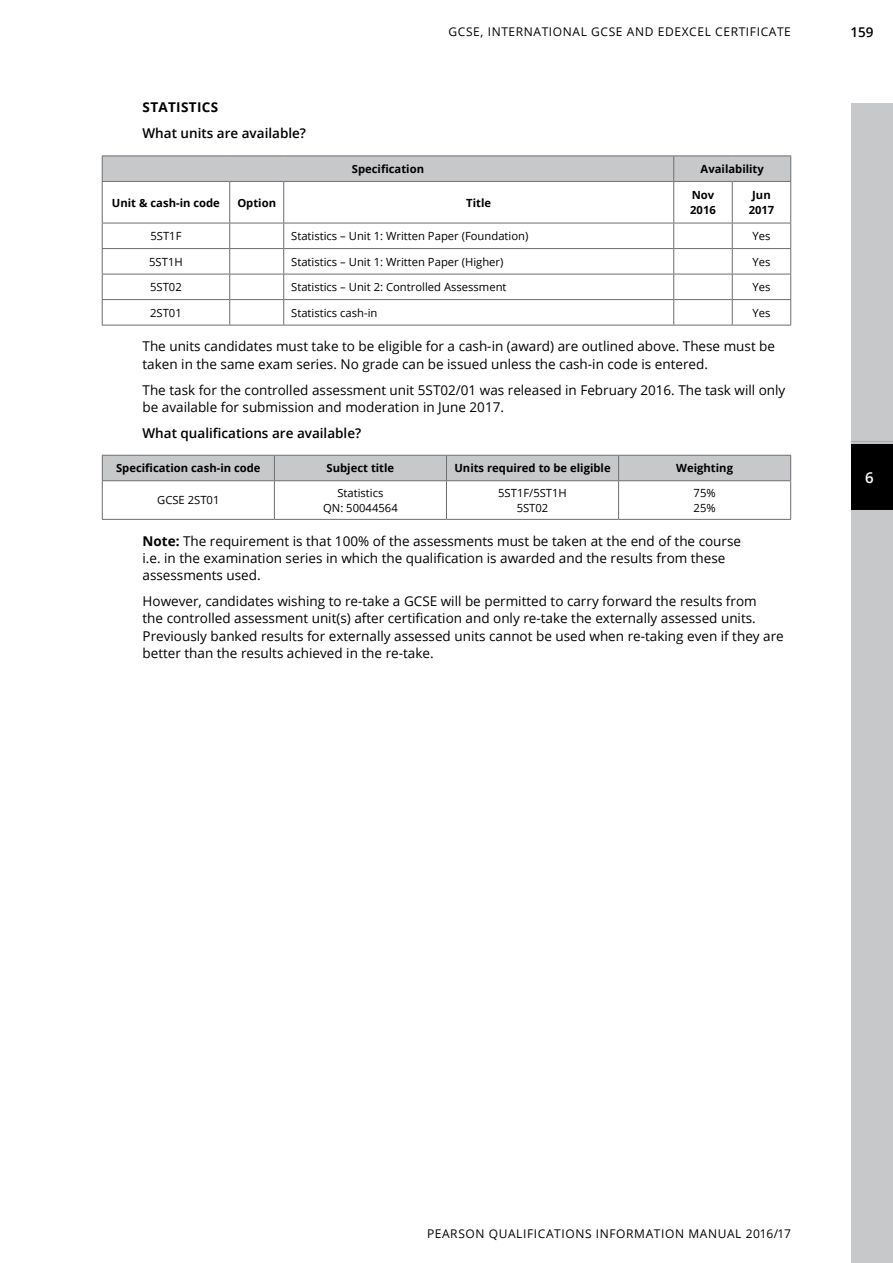
<style>
.page{position:relative;width:893px;height:1263px;background:#fff}
.page>*{position:absolute;margin:0;border:0;box-sizing:border-box;transform-origin:0 0}
.t1{font:600 15px "Open Sans";color:#fff}
.t2{font:13.5px/17.2px "Open Sans";color:#000}
.t3{font:600 13.5px "Open Sans";color:#000}
.t4{font:700 13.5px "Open Sans";letter-spacing:.025em;color:#000}
.t5{font:12px "Open Sans";letter-spacing:.05em;color:#000}
.t6{font:11.25px/15px "Open Sans";color:#000;text-align:center}
.t7{font:700 11.25px/15px "Open Sans";color:#000}
.s1{font-weight:700}
</style>
<div class="page">
<div style="left:850px;top:102px;width:43px;height:1161px;background:#c7c8ca"></div>
<div style="left:850px;top:444px;width:43px;height:66px;background:#000"></div>
<div style="left:102px;top:156px;width:689px;height:25px;background:#c7c8ca"></div>
<hr style="left:102px;top:181px;width:128px;height:1px;background:#6d6e71">
<hr style="left:102px;top:182px;width:1px;height:41px;background:#6d6e71">
<hr style="left:230px;top:181px;width:54px;height:1px;background:#6d6e71">
<hr style="left:229px;top:182px;width:1px;height:41px;background:#6d6e71">
<hr style="left:284px;top:181px;width:390px;height:1px;background:#6d6e71">
<hr style="left:283px;top:182px;width:1px;height:41px;background:#6d6e71">
<hr style="left:674px;top:181px;width:58px;height:1px;background:#6d6e71">
<hr style="left:673px;top:182px;width:1px;height:41px;background:#6d6e71">
<hr style="left:732px;top:181px;width:59px;height:1px;background:#6d6e71">
<hr style="left:732px;top:182px;width:1px;height:41px;background:#6d6e71">
<hr style="left:790px;top:182px;width:1px;height:41px;background:#6d6e71">
<hr style="left:102px;top:223px;width:128px;height:1px;background:#6d6e71">
<hr style="left:230px;top:223px;width:54px;height:1px;background:#6d6e71">
<hr style="left:284px;top:223px;width:390px;height:1px;background:#6d6e71">
<hr style="left:674px;top:223px;width:58px;height:1px;background:#6d6e71">
<hr style="left:732px;top:223px;width:59px;height:1px;background:#6d6e71">
<hr style="left:102px;top:248px;width:128px;height:1px;background:#6d6e71">
<hr style="left:230px;top:248px;width:54px;height:1px;background:#6d6e71">
<hr style="left:284px;top:248px;width:390px;height:1px;background:#6d6e71">
<hr style="left:674px;top:248px;width:58px;height:1px;background:#6d6e71">
<hr style="left:732px;top:248px;width:59px;height:1px;background:#6d6e71">
<hr style="left:102px;top:274px;width:128px;height:1px;background:#6d6e71">
<hr style="left:230px;top:274px;width:54px;height:1px;background:#6d6e71">
<hr style="left:284px;top:274px;width:390px;height:1px;background:#6d6e71">
<hr style="left:674px;top:274px;width:58px;height:1px;background:#6d6e71">
<hr style="left:732px;top:274px;width:59px;height:1px;background:#6d6e71">
<hr style="left:102px;top:299px;width:128px;height:1px;background:#6d6e71">
<svg style="left:102px;top:223px;width:1px;height:102px"></svg>
<hr style="left:102px;top:325px;width:128px;height:1px;background:#6d6e71">
<hr style="left:230px;top:299px;width:54px;height:1px;background:#6d6e71">
<svg style="left:229px;top:223px;width:1px;height:102px"></svg>
<hr style="left:230px;top:325px;width:54px;height:1px;background:#6d6e71">
<hr style="left:284px;top:299px;width:390px;height:1px;background:#6d6e71">
<svg style="left:283px;top:223px;width:1px;height:102px"></svg>
<hr style="left:284px;top:325px;width:390px;height:1px;background:#6d6e71">
<hr style="left:674px;top:299px;width:58px;height:1px;background:#6d6e71">
<svg style="left:673px;top:223px;width:1px;height:102px"></svg>
<hr style="left:674px;top:325px;width:58px;height:1px;background:#6d6e71">
<hr style="left:732px;top:299px;width:59px;height:1px;background:#6d6e71">
<svg style="left:732px;top:223px;width:1px;height:102px"></svg>
<svg style="left:790px;top:223px;width:1px;height:102px"></svg>
<hr style="left:732px;top:325px;width:59px;height:1px;background:#6d6e71">
<svg style="left:102px;top:455px;width:689px;height:26px;background:#c2c3c5"></svg>
<hr style="left:102px;top:481px;width:1px;height:38px;background:#6d6e71">
<hr style="left:790px;top:481px;width:1px;height:38px;background:#6d6e71">
<hr style="left:102px;top:519px;width:172px;height:1px;background:#6d6e71">
<hr style="left:274px;top:519px;width:172px;height:1px;background:#6d6e71">
<hr style="left:446px;top:519px;width:173px;height:1px;background:#6d6e71">
<hr style="left:619px;top:519px;width:172px;height:1px;background:#6d6e71">
<hr style="left:102px;top:480px;width:172px;height:1px;background:#6d6e71">
<hr style="left:274px;top:481px;width:1px;height:38px;background:#6d6e71">
<hr style="left:446px;top:481px;width:1px;height:38px;background:#6d6e71">
<hr style="left:618px;top:481px;width:1px;height:38px;background:#6d6e71">
<p class="t4" style="left:143px;top:98px;width:77px">STATISTICS</p>
<p class="t3" style="left:143px;top:124px;width:165px">What units are available?</p>
<p class="t5" style="left:448px;top:24px;width:344px">GCSE, INTERNATIONAL GCSE AND EDEXCEL CERTIFICATE</p>
<p class="t3" style="left:850px;top:23px;width:25px">159</p>
<p class="t7" style="left:352px;top:161px;width:74px">Specification</p>
<p class="t7" style="left:701px;top:161px;width:65px">Availability</p>
<p class="t7" style="left:112px;top:195px;width:109px">Unit &amp; cash-in code</p>
<p class="t7" style="left:237px;top:195px;width:40px">Option</p>
<p class="t7" style="left:466px;top:195px;width:26px">Title</p>
<p class="t7" style="left:690px;top:187px;width:27px">Nov<br>2016</p>
<p class="t7" style="left:749px;top:187px;width:27px;text-align:center">Jun<br>2017</p>
<p class="t6" style="left:150px;top:228px;width:33px">5ST1F</p>
<p class="t6" style="left:291px;top:228px;width:239px">Statistics – Unit 1: Written Paper (Foundation)</p>
<p class="t6" style="left:752px;top:228px;width:19px">Yes</p>
<p class="t6" style="left:149px;top:254px;width:35px">5ST1H</p>
<p class="t6" style="left:291px;top:254px;width:214px">Statistics – Unit 1: Written Paper (Higher)</p>
<p class="t6" style="left:752px;top:254px;width:19px">Yes</p>
<p class="t6" style="left:150px;top:279px;width:33px">5ST02</p>
<p class="t6" style="left:291px;top:279px;width:217px">Statistics – Unit 2: Controlled Assessment</p>
<p class="t6" style="left:752px;top:279px;width:19px">Yes</p>
<p class="t6" style="left:150px;top:305px;width:33px">2ST01</p>
<p class="t6" style="left:291px;top:305px;width:88px">Statistics cash-in</p>
<p class="t6" style="left:752px;top:305px;width:19px">Yes</p>
<p class="t2" style="left:143px;top:337px;width:634px">The units candidates must take to be eligible for a cash-in (award) are outlined above. These must be taken in the same exam series. No grade can be issued unless the cash-in code is entered.</p>
<p class="t2" style="left:143px;top:381px;width:644px">The task for the controlled assessment unit 5ST02/01 was released in February 2016. The task will only be available for submission and moderation in June 2017.</p>
<p class="t3" style="left:143px;top:423px;width:220px">What qualifications are available?</p>
<p class="t7" style="left:116px;top:460px;width:146px">Specification cash-in code</p>
<p class="t7" style="left:327px;top:460px;width:69px">Subject title</p>
<p class="t7" style="left:454px;top:460px;width:158px">Units required to be eligible</p>
<p class="t7" style="left:676px;top:460px;width:58px">Weighting</p>
<p class="t6" style="left:157px;top:492px;width:64px">GCSE 2ST01</p>
<p class="t6" style="left:323px;top:485px;width:76px">Statistics<br>QN: 50044564</p>
<p class="t6" style="left:498px;top:485px;width:70px">5ST1F/5ST1H<br>5ST02</p>
<p class="t6" style="left:694px;top:485px;width:24px;text-align:left">75%<br>25%</p>
<p class="t2" style="left:143px;top:532px;width:600px"><span class="s1">Note:</span> The requirement is that 100% of the assessments must be taken at the end of the course i.e. in the examination series in which the qualification is awarded and the results from these assessments used.</p>
<p class="t2" style="left:143px;top:592px;width:643px">However, candidates wishing to re-take a GCSE will be permitted to carry forward the results from<br>the controlled assessment unit(s) after certification and only re-take the externally assessed units.<br>Previously banked results for externally assessed units cannot be used when re-taking even if they are better than the results achieved in the re-take.</p>
<p class="t1" style="left:865px;top:467px;width:10px">6</p>
<p class="t5" style="left:427px;top:1225px;width:365px">PEARSON QUALIFICATIONS INFORMATION MANUAL 2016/17</p>
</div>
